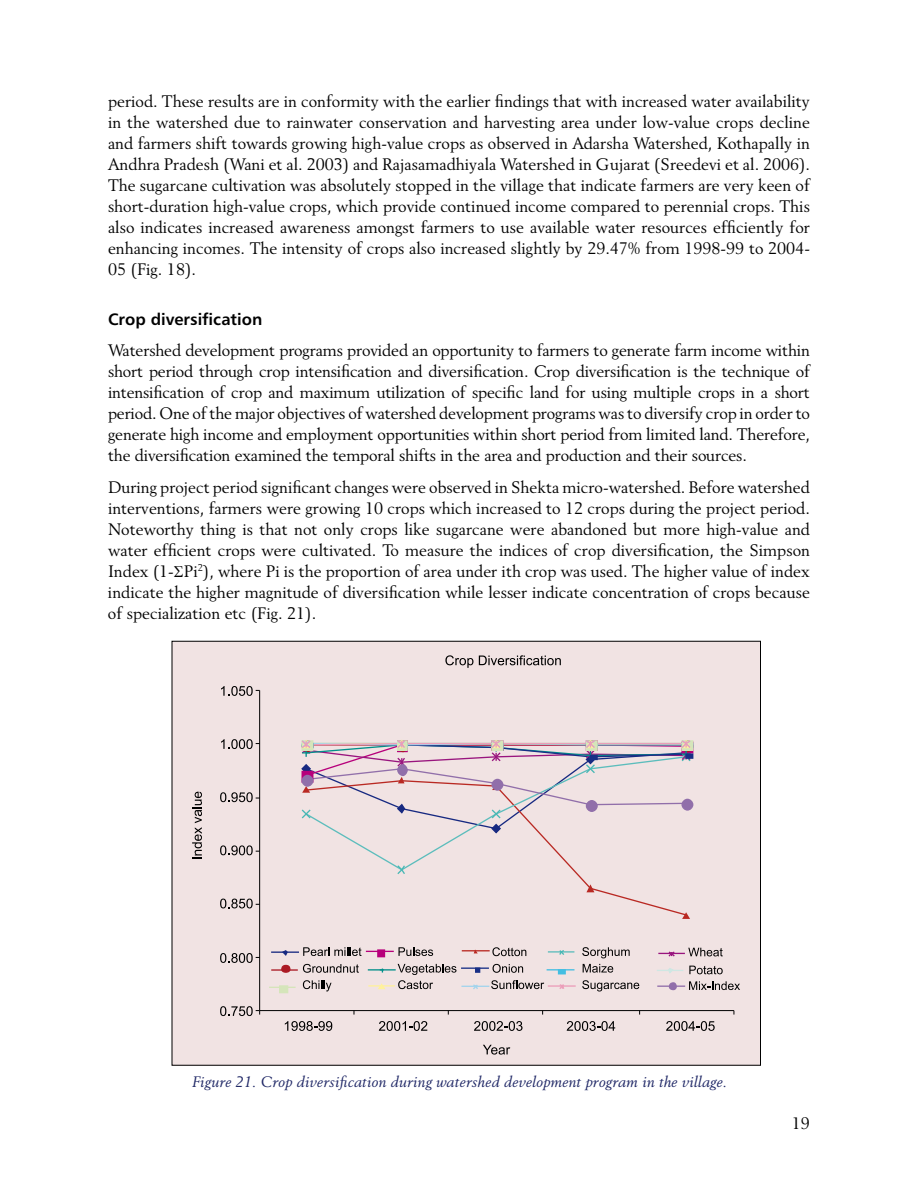
<style>
.page{position:relative;width:918px;height:1188px;background:#fff}
.page>*{position:absolute;margin:0;border:0;box-sizing:border-box;transform-origin:0 0}
.t1{font:16.5px/21px "Revival 565 BT";color:#000;text-align:justify}
.t2{font:16.5px "Humanist 777 BT Bold B";color:#000}
.t3{font:italic 15px "Revival 565 BT";color:#202866}
</style>
<div class="page">
<div style="left:172px;top:641px;width:588px;height:424px;background:#f1e3e3"></div>
<hr style="left:259px;top:690px;width:1px;height:321px;background:#000">
<hr style="left:260px;top:1010px;width:474px;height:1px;background:#000">
<svg style="left:573px;top:871px;width:109px;height:44px"></svg>
<svg style="left:339px;top:834px;width:237px;height:37px"></svg>
<svg style="left:586px;top:884px;width:8px;height:8px"></svg>
<svg style="left:682px;top:912px;width:8px;height:7px"></svg>
<svg style="left:396px;top:864px;width:10px;height:10px"></svg>
<svg style="left:301px;top:739px;width:392px;height:95px"></svg>
<div style="left:492px;top:779px;width:11px;height:11px;background:#916faa;border-radius:50%"></div>
<div style="left:491px;top:779px;width:12px;height:12px;border:1px solid #916faa;border-radius:50%"></div>
<div style="left:586px;top:801px;width:11px;height:10px;background:#916faa;border-radius:50%"></div>
<div style="left:586px;top:800px;width:12px;height:12px;border:1px solid #916faa;border-radius:50%"></div>
<div style="left:682px;top:799px;width:11px;height:11px;background:#916faa;border-radius:50%"></div>
<div style="left:681px;top:799px;width:12px;height:12px;border:1px solid #916faa;border-radius:50%"></div>
<svg style="left:445px;top:655px;width:28px;height:13px"></svg>
<svg style="left:479px;top:655px;width:82px;height:10px"></svg>
<svg style="left:220px;top:1006px;width:40px;height:10px"></svg>
<svg style="left:220px;top:953px;width:40px;height:10px"></svg>
<svg style="left:220px;top:899px;width:40px;height:9px"></svg>
<svg style="left:220px;top:845px;width:40px;height:10px"></svg>
<svg style="left:220px;top:792px;width:40px;height:10px"></svg>
<svg style="left:221px;top:739px;width:39px;height:10px"></svg>
<svg style="left:221px;top:686px;width:39px;height:10px"></svg>
<svg style="left:285px;top:1021px;width:47px;height:10px"></svg>
<svg style="left:379px;top:1021px;width:48px;height:10px"></svg>
<svg style="left:474px;top:1021px;width:49px;height:10px"></svg>
<svg style="left:567px;top:1021px;width:48px;height:10px"></svg>
<svg style="left:666px;top:1021px;width:49px;height:10px"></svg>
<svg style="left:483px;top:1045px;width:27px;height:10px"></svg>
<svg style="left:271px;top:947px;width:162px;height:10px"></svg>
<svg style="left:462px;top:947px;width:64px;height:9px"></svg>
<hr style="left:548px;top:951px;width:26px;height:2px;background:#5cbdbc">
<svg style="left:582px;top:947px;width:48px;height:11px"></svg>
<svg style="left:558px;top:950px;width:8px;height:5px"></svg>
<svg style="left:658px;top:948px;width:65px;height:9px"></svg>
<hr style="left:271px;top:969px;width:27px;height:2px;background:#ab1a24">
<svg style="left:281px;top:964px;width:10px;height:9px"></svg>
<svg style="left:303px;top:964px;width:56px;height:9px"></svg>
<hr style="left:368px;top:969px;width:28px;height:2px;background:#028f8a">
<svg style="left:583px;top:964px;width:30px;height:9px"></svg>
<svg style="left:657px;top:968px;width:26px;height:5px"></svg>
<svg style="left:689px;top:966px;width:34px;height:8px"></svg>
<svg style="left:269px;top:987px;width:27px;height:1px"></svg>
<div style="left:280px;top:986px;width:8px;height:7px;background:#d5e5ba"></div>
<div style="left:279px;top:985px;width:9px;height:8px;border:1px solid #d5e5ba"></div>
<svg style="left:303px;top:980px;width:29px;height:12px"></svg>
<hr style="left:368px;top:985px;width:27px;height:2px;background:#fff19c">
<svg style="left:376px;top:983px;width:11px;height:7px"></svg>
<hr style="left:548px;top:985px;width:28px;height:2px;background:#ec9db9">
<svg style="left:582px;top:980px;width:57px;height:12px"></svg>
<svg style="left:398px;top:964px;width:176px;height:26px"></svg>
<svg style="left:657px;top:981px;width:83px;height:9px"></svg>
<svg style="left:192px;top:792px;width:10px;height:67px"></svg>
<p class="t1" style="left:108px;top:92px;width:704px">period. These results are in conformity with the earlier findings that with increased water availability in the watershed due to rainwater conservation and harvesting area under low-value crops decline and farmers shift towards growing high-value crops as observed in Adarsha Watershed, Kothapally in Andhra Pradesh (Wani et al. 2003) and Rajasamadhiyala Watershed in Gujarat (Sreedevi et al. 2006).<br>The sugarcane cultivation was absolutely stopped in the village that indicate farmers are very keen of short-duration high-value crops, which provide continued income compared to perennial crops. This also indicates increased awareness amongst farmers to use available water resources efficiently for enhancing incomes. The intensity of crops also increased slightly by 29.47% from 1998-99 to 2004- 05 (Fig. 18).</p>
<p class="t2" style="left:108px;top:311px;width:156px">Crop diversification</p>
<p class="t1" style="left:108px;top:341px;width:704px">Watershed development programs provided an opportunity to farmers to generate farm income within short period through crop intensification and diversification. Crop diversification is the technique of intensification of crop and maximum utilization of specific land for using multiple crops in a short period. One of the major objectives of watershed development programs was to diversify crop in order to generate high income and employment opportunities within short period from limited land. Therefore, the diversification examined the temporal shifts in the area and production and their sources.</p>
<p class="t1" style="left:108px;top:477px;width:704px">During project period significant changes were observed in Shekta micro-watershed. Before watershed interventions, farmers were growing 10 crops which increased to 12 crops during the project period.<br>Noteworthy thing is that not only crops like sugarcane were abandoned but more high-value and water efficient crops were cultivated. To measure the indices of crop diversification, the Simpson Index (1- Pi<sup>2</sup>), where Pi is the proportion of area under ith crop was used. The higher value of index indicate the higher magnitude of diversification while lesser indicate concentration of crops because of specialization etc (Fig. 21).</p>
<p class="t3" style="left:193px;top:1074px;width:536px">Figure 21. Crop diversification during watershed development program in the village.</p>
<p class="t1" style="left:792px;top:1113px;width:20px">19</p>
</div>
